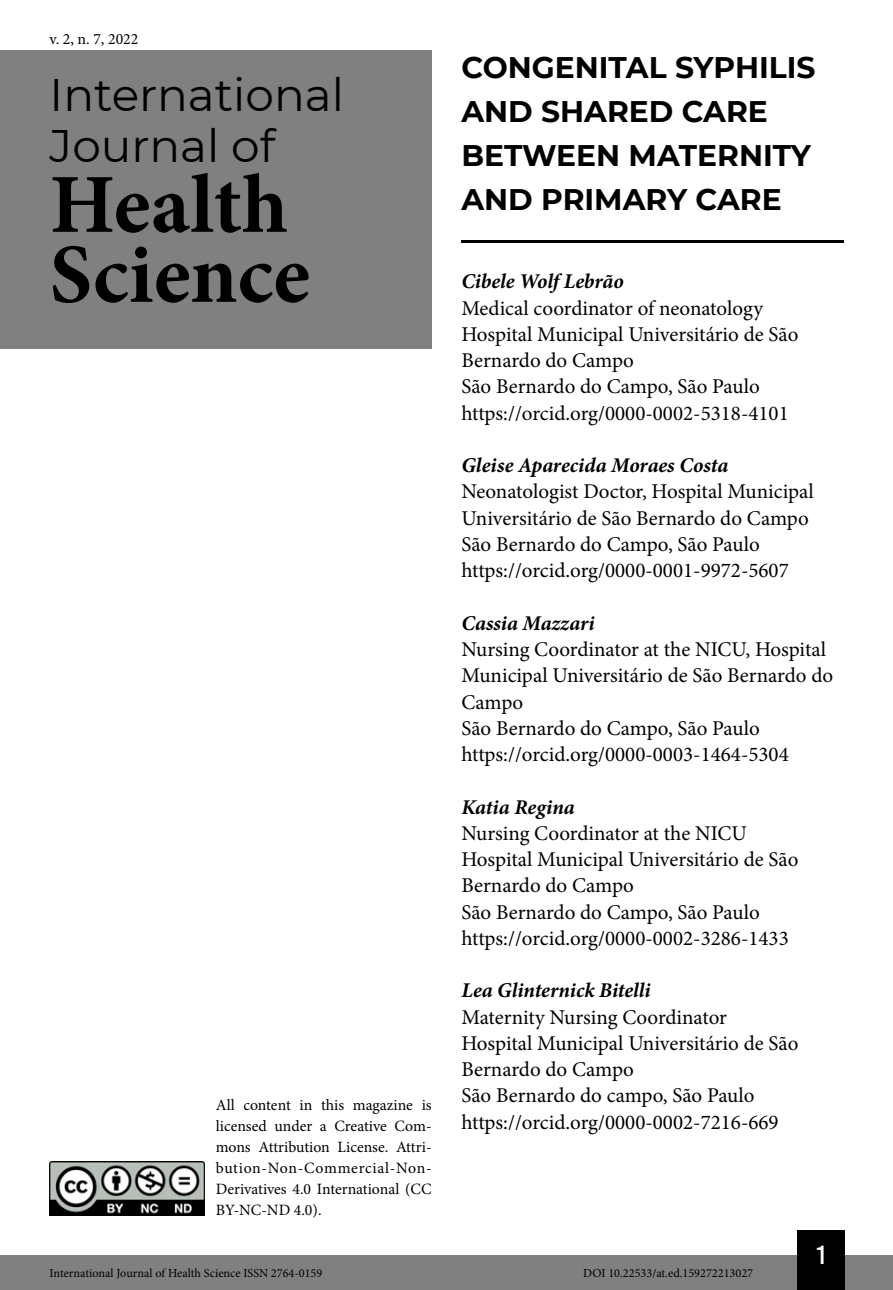
<style>
.page{position:relative;width:893px;height:1290px;background:#fff}
.page>*{position:absolute;margin:0;border:0;box-sizing:border-box;transform-origin:0 0}
.t1{font:700 84px/70px "Minion Pro";color:#000}
.t2{font:45.5px/50.8px "Montserrat";color:#000}
.Título_Artigo{font:700 29.75px/43.8px "Montserrat";color:#000}
.t3{font:26.25px "Bebas Kai";color:#fff}
.Infos_autor{font:21px/26.2px "Minion Pro";color:#000}
.Autor{font:italic 700 21px "Minion Pro";letter-spacing:-.005em;color:#000}
.t4{font:15.75px/21px "Minion Pro";color:#000;text-align:justify}
.t5{font:12.25px "Minion Pro";color:#000}
</style>
<div class="page">
<div style="left:0;top:1255px;width:893px;height:35px;background:#808080"></div>
<div style="left:797px;top:1230px;width:48px;height:60px;background:#000"></div>
<img style="left:50px;top:1161px;width:154px;height:54px">
<div style="left:0;top:50px;width:432px;height:298px;background:#808080"></div>
<hr style="left:461px;top:241px;width:382px;height:2px;background:#000">
<p class="t4" style="left:50px;top:28px;width:90px">v. 2, n. 7, 2022</p>
<h2 class="t2" style="left:50px;top:68px;width:296px">International<br>Journal of</h2>
<h1 class="t1" style="left:50px;top:169px;width:262px">Health<br>Science</h1>
<p class="t4" style="left:216px;top:1095px;width:217px">All content in this magazine is licensed under a Creative Com&shy;mons Attribution License. Attri&shy;bution-Non-Commercial-Non-Derivatives 4.0 International (CC BY-NC-ND 4.0).</p>
<p class="Título_Artigo" style="left:461px;top:44px;width:356px">CONGENITAL SYPHILIS<br>AND SHARED CARE<br>BETWEEN MATERNITY<br>AND PRIMARY CARE</p>
<p class="Autor" style="left:461px;top:267px;width:164px">Cibele Wolf Lebrão</p>
<p class="Infos_autor" style="left:461px;top:295px;width:303px">Medical coordinator of neonatology</p>
<p class="Infos_autor" style="left:461px;top:321px;width:338px">Hospital Municipal Universitário de São<br>Bernardo do Campo</p>
<p class="Infos_autor" style="left:461px;top:374px;width:300px">São Bernardo do Campo, São Paulo</p>
<p class="Infos_autor" style="left:461px;top:400px;width:329px">https://orcid.org/0000-0002-5318-4101</p>
<p class="Autor" style="left:461px;top:450px;width:268px">Gleise Aparecida Moraes Costa</p>
<p class="Infos_autor" style="left:461px;top:479px;width:354px">Neonatologist Doctor, Hospital Municipal<br>Universitário de São Bernardo do Campo</p>
<p class="Infos_autor" style="left:461px;top:531px;width:300px">São Bernardo do Campo, São Paulo</p>
<p class="Infos_autor" style="left:461px;top:557px;width:329px">https://orcid.org/0000-0001-9972-5607</p>
<p class="Autor" style="left:461px;top:608px;width:135px">Cassia Mazzari</p>
<p class="Infos_autor" style="left:461px;top:636px;width:373px">Nursing Coordinator at the NICU, Hospital<br>Municipal Universitário de São Bernardo do<br>Campo</p>
<p class="Infos_autor" style="left:461px;top:715px;width:300px">São Bernardo do Campo, São Paulo</p>
<p class="Infos_autor" style="left:461px;top:741px;width:329px">https://orcid.org/0000-0003-1464-5304</p>
<p class="Autor" style="left:461px;top:792px;width:115px">Katia Regina</p>
<p class="Infos_autor" style="left:461px;top:820px;width:287px">Nursing Coordinator at the NICU</p>
<p class="Infos_autor" style="left:461px;top:846px;width:338px">Hospital Municipal Universitário de São<br>Bernardo do Campo</p>
<p class="Infos_autor" style="left:461px;top:899px;width:300px">São Bernardo do Campo, São Paulo</p>
<p class="Infos_autor" style="left:461px;top:925px;width:329px">https://orcid.org/0000-0002-3286-1433</p>
<p class="Autor" style="left:461px;top:975px;width:191px">Lea Glinternick Bitelli</p>
<p class="Infos_autor" style="left:461px;top:1004px;width:267px">Maternity Nursing Coordinator</p>
<p class="Infos_autor" style="left:461px;top:1030px;width:338px">Hospital Municipal Universitário de São<br>Bernardo do Campo</p>
<p class="Infos_autor" style="left:461px;top:1082px;width:295px">São Bernardo do campo, São Paulo</p>
<p class="Infos_autor" style="left:461px;top:1109px;width:319px">https://orcid.org/0000-0002-7216-669</p>
<p class="t3" style="left:817px;top:1241px;width:10px">1</p>
<p class="t5" style="left:50px;top:1265px;width:274px">International Journal of Health Science ISSN 2764-0159</p>
<p class="t5" style="left:583px;top:1265px;width:171px">DOI 10.22533/at.ed.159272213027</p>
</div>
